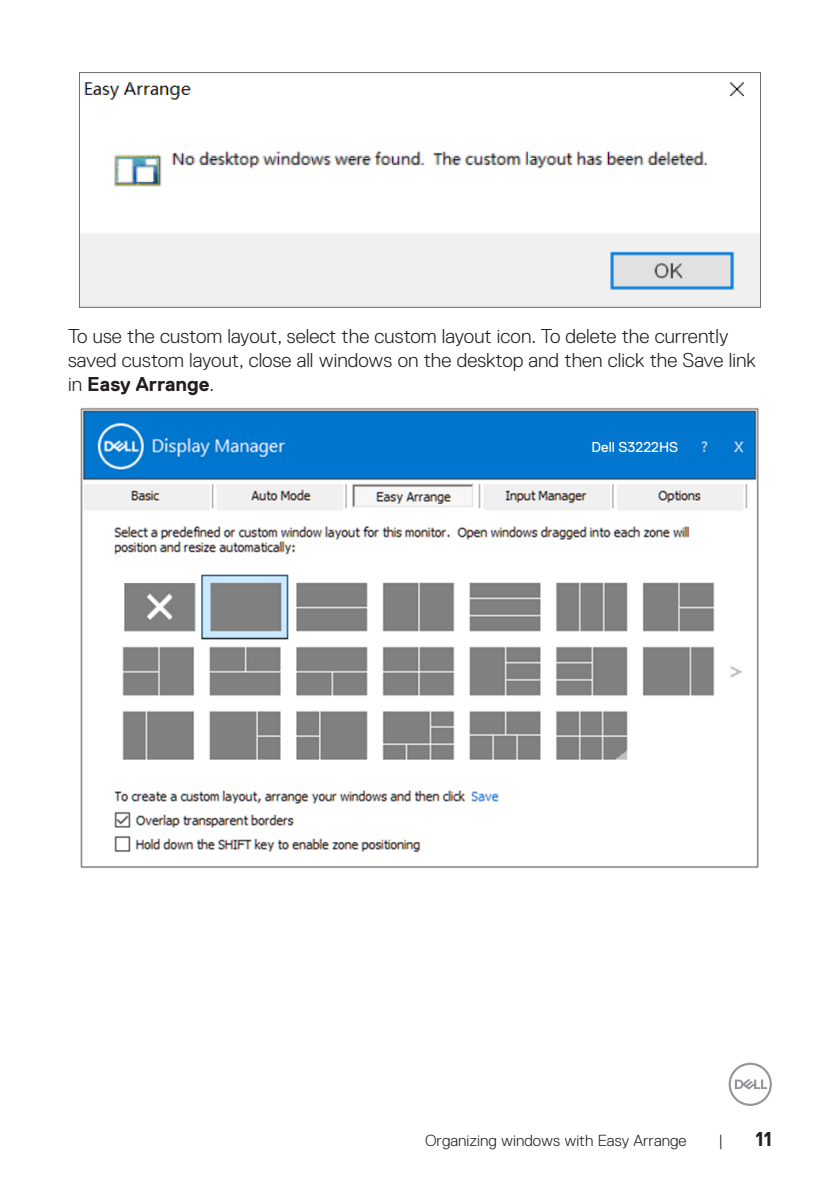
<style>
.page{position:relative;width:840px;height:1191px;background:#fff}
.page>*{position:absolute;margin:0;border:0;box-sizing:border-box;transform-origin:0 0}
.Paragraph{font:300 20px/24px "Dell Replica";color:#231f20}
.t1{font:700 20px "Dell Replica";color:#231f20}
.t2{font:300 16px "Dell Replica";color:#231f20}
.t3{font:14.4px "Dell Replica";color:#fff}
.s1{font-weight:700}
</style>
<div class="page">
<svg style="left:728px;top:1062px;width:43px;height:44px"></svg>
<img style="left:81px;top:82px;width:677px;height:224px">
<div style="left:79px;top:72px;width:681px;height:236px;border:1px solid #6c6d70"></div>
<img style="left:80px;top:407px;width:679px;height:462px">
<div style="left:579px;top:436px;width:109px;height:23px;background:#0076ce"></div>
<p class="Paragraph" style="left:68px;top:324px;width:688px">To use the custom layout, select the custom layout icon. To delete the currently saved custom layout, close all windows on the desktop and then click the Save link in <span class="s1">Easy Arrange</span>.</p>
<p class="t3" style="left:591px;top:439px;width:88px">Dell S3222HS</p>
<p class="t2" style="left:425px;top:1131px;width:263px">Organizing windows with Easy Arrange</p>
<p class="t2" style="left:718px;top:1131px;width:6px">|</p>
<p class="t1" style="left:755px;top:1127px;width:18px">11</p>
</div>
